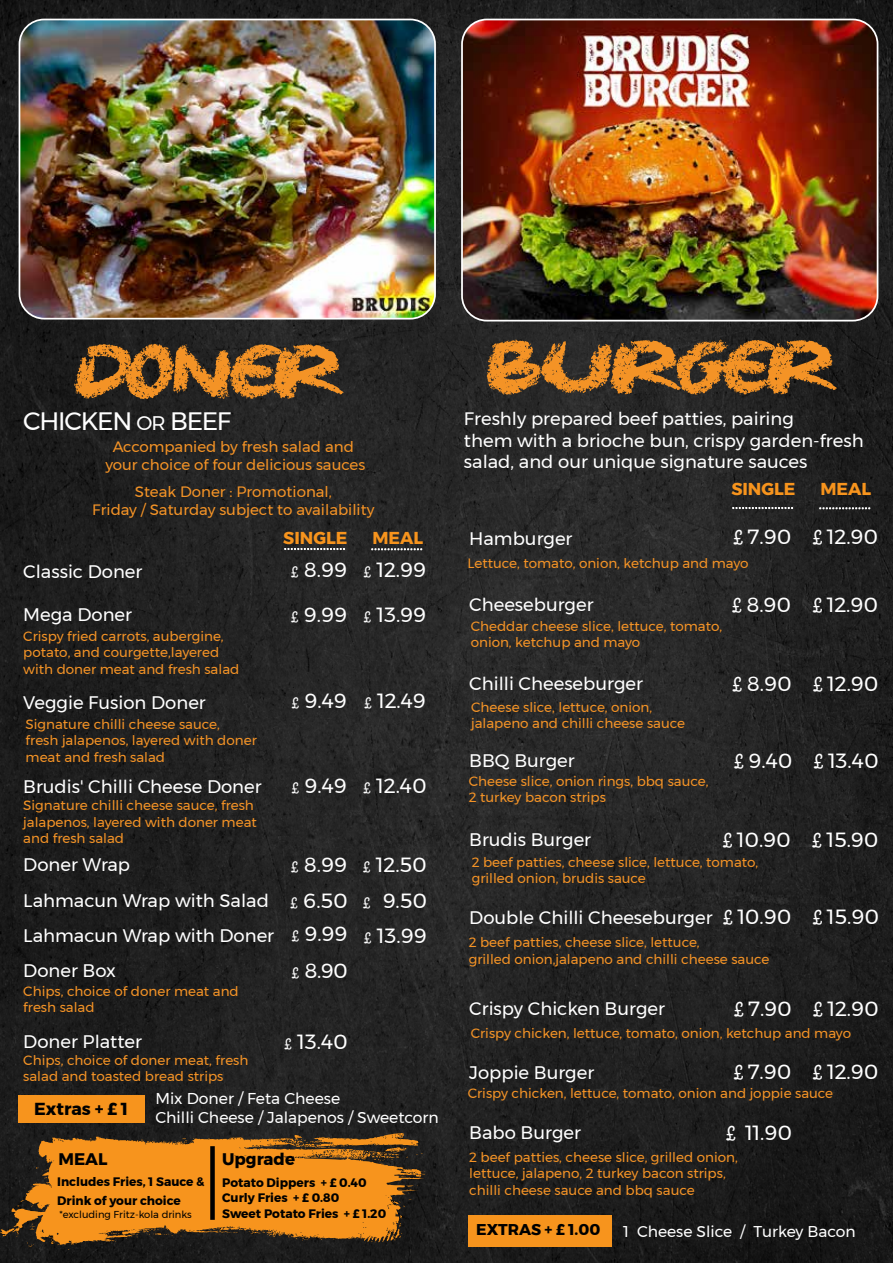
<style>
.page{position:relative;width:893px;height:1263px;background:#fff}
.page>*{position:absolute;margin:0;border:0;box-sizing:border-box;transform-origin:0 0}
.t1{font:78.3px "Chalk Stick";color:#f49326}
.t2{font:25.2px "Gontserrat";letter-spacing:-.05em;color:#fff}
.t3{font:20.55px/44.5px "Gontserrat";color:#fff}
.t4{font:18.15px/36.5px "Gontserrat";color:#fff}
.t5{font:18px/21.6px "Gontserrat";color:#fff}
.t6{font:700 17.4px "Gontserrat";color:#000}
.t7{font:700 17.25px "Gontserrat";color:#f7941d}
.t8{font:700 16.8px "Gontserrat";color:#000}
.t9{font:15.75px/18.6px "Gontserrat";color:#fff}
.t10{font:15.6px "Gontserrat";color:#fff}
.t11{font:700 15.6px "Gontserrat";color:#000}
.t12{font:15px/18px "Gontserrat";color:#f49326;text-align:center}
.t13{font:13.5px/16.2px "Gontserrat";color:#f49326}
.t14{font:700 12.3px/15.6px "Gontserrat";color:#000}
.t15{font:12.15px "Grand Hotel";color:#fff}
.t16{font:10.05px "Gontserrat";color:#000}
.s1{font-size:19.65px}
.s2{font-family:"Grand Hotel";font-size:15.45px}
.s3{font-family:"Grand Hotel"}
</style>
<div class="page">
<img style="left:0;top:0;width:893px;height:1263px">
<svg style="left:285px;top:548px;width:60px;height:2px"></svg>
<svg style="left:372px;top:549px;width:50px;height:1px"></svg>
<svg style="left:0;top:1132px;width:426px;height:118px;background:#ac6b1c"></svg>
<div style="left:19px;top:1095px;width:126px;height:28px;background:#f7941d"></div>
<div style="left:210px;top:1146px;width:5px;height:74px;background:#000"></div>
<svg style="left:733px;top:507px;width:60px;height:2px"></svg>
<svg style="left:820px;top:508px;width:50px;height:1px"></svg>
<div style="left:468px;top:1215px;width:144px;height:31px;background:#f7941d"></div>
<img style="left:462px;top:20px;width:416px;height:301px">
<div style="left:461px;top:19px;width:417px;height:302px;border:2px solid #fff;border-radius:25px"></div>
<img style="left:19px;top:20px;width:416px;height:299px">
<div style="left:19px;top:19px;width:417px;height:300px;border:2px solid #fff;border-radius:25px"></div>
<h1 class="t1" style="left:76px;top:333px;width:265px">DONER</h1>
<h2 class="t2" style="left:23px;top:402px;width:209px">CHICKEN <span class="s1">OR</span> BEEF</h2>
<p class="t12" style="left:105px;top:437px;width:261px">Accompanied by fresh salad and your choice of four delicious sauces</p>
<p class="t12" style="left:92px;top:482px;width:284px">Steak Doner : Promotional,<br>Friday / Saturday subject to availability</p>
<h3 class="t4" style="left:23px;top:553px;width:121px">Classic Doner</h3>
<h3 class="t4" style="left:23px;top:596px;width:110px">Mega Doner</h3>
<p class="t13" style="left:23px;top:628px;width:218px">Crispy fried carrots, aubergine, potato, and courgette,layered with doner meat and fresh salad</p>
<h3 class="t4" style="left:23px;top:684px;width:184px">Veggie Fusion Doner</h3>
<p class="t13" style="left:26px;top:716px;width:233px">Signature chilli cheese sauce,<br>fresh jalapenos, layered with doner meat and fresh salad</p>
<h3 class="t4" style="left:23px;top:768px;width:240px">Brudis' Chilli Cheese Doner</h3>
<p class="t13" style="left:23px;top:797px;width:235px">Signature chilli cheese sauce, fresh jalapenos, layered with doner meat and fresh salad</p>
<h3 class="t4" style="left:23px;top:846px;width:247px">Doner Wrap<br>Lahmacun Wrap with Salad</h3>
<h3 class="t4" style="left:23px;top:917px;width:252px;line-height:35.4px">Lahmacun Wrap with Doner<br>Doner Box</h3>
<p class="t13" style="left:23px;top:983px;width:217px">Chips, choice of doner meat and fresh salad</p>
<h3 class="t4" style="left:23px;top:1023px;width:120px">Doner Platter</h3>
<p class="t13" style="left:23px;top:1052px;width:227px">Chips, choice of doner meat, fresh salad and toasted bread strips</p>
<p class="t7" style="left:283px;top:524px;width:66px">SINGLE</p>
<p class="t7" style="left:372px;top:524px;width:52px">MEAL</p>
<h3 class="t3" style="left:291px;top:547px;width:57px"><span class="s2">£</span> 8.99 <span class="s2">£</span> 9.99</h3>
<h3 class="t3" style="left:364px;top:547px;width:64px"><span class="s2">£</span> 12.99 <span class="s2">£</span> 13.99</h3>
<h3 class="t3" style="left:292px;top:678px;width:57px"><span class="s2">£</span> 9.49</h3>
<h3 class="t3" style="left:364px;top:678px;width:63px"><span class="s2">£</span> 12.49</h3>
<h3 class="t3" style="left:292px;top:763px;width:57px"><span class="s2">£</span> 9.49</h3>
<h3 class="t3" style="left:364px;top:763px;width:64px"><span class="s2">£</span> 12.40</h3>
<h3 class="t3" style="left:291px;top:846px;width:59px;line-height:36.3px"><span class="s2">£</span> 8.99 <span class="s2">£</span> 6.50</h3>
<h3 class="t3" style="left:292px;top:914px;width:58px;line-height:37.8px"><span class="s2">£</span> 9.99 <span class="s2">£</span> 8.90</h3>
<h3 class="t3" style="left:363px;top:842px;width:65px"><span class="s2">£</span> 12.50</h3>
<h3 class="t3" style="left:363px;top:878px;width:65px"><span class="s2">£</span> 9.50</h3>
<h3 class="t3" style="left:364px;top:913px;width:64px"><span class="s2">£</span> 13.99</h3>
<h3 class="t3" style="left:285px;top:1019px;width:65px"><span class="s2">£</span> 13.40</h3>
<p class="t6" style="left:34px;top:1095px;width:95px">Extras + £ 1</p>
<p class="t9" style="left:155px;top:1089px;width:285px">Mix Doner / Feta Cheese<br>Chilli Cheese / Jalapenos / Sweetcorn</p>
<p class="t8" style="left:58px;top:1146px;width:50px">MEAL</p>
<p class="t8" style="left:222px;top:1146px;width:74px">Upgrade</p>
<p class="t14" style="left:57px;top:1173px;width:149px;line-height:18.8px">Includes Fries, 1 Sauce &amp;<br>Drink of your choice</p>
<p class="t16" style="left:60px;top:1207px;width:134px">*excluding Fritz-kola drinks</p>
<p class="t14" style="left:222px;top:1174px;width:166px">Potato Dippers + £ 0.40<br>Curly Fries + £ 0.80<br>Sweet Potato Fries + £ 1.20</p>
<h1 class="t1" style="left:487px;top:329px;width:347px">BURGER</h1>
<h3 class="t5" style="left:464px;top:408px;width:401px">Freshly prepared beef patties, pairing<br>them with a brioche bun, crispy garden-fresh salad, and our unique signature sauces</h3>
<h3 class="t4" style="left:469px;top:520px;width:105px">Hamburger</h3>
<p class="t7" style="left:731px;top:475px;width:66px">SINGLE</p>
<p class="t7" style="left:820px;top:475px;width:52px">MEAL</p>
<p class="t15" style="left:731px;top:497px;width:64px">...................</p>
<h3 class="t3" style="left:734px;top:514px;width:146px"><span class="s3">£</span> 7.90 <span class="s3">£</span> 12.90</h3>
<p class="t13" style="left:467px;top:555px;width:283px">Lettuce, tomato, onion, ketchup and mayo</p>
<h3 class="t4" style="left:469px;top:586px;width:126px">Cheeseburger</h3>
<p class="t13" style="left:471px;top:618px;width:253px">Cheddar cheese slice, lettuce, tomato, onion, ketchup and mayo</p>
<h3 class="t3" style="left:732px;top:582px;width:147px"><span class="s3">£</span> 8.90 <span class="s3">£</span> 12.90</h3>
<h3 class="t4" style="left:469px;top:665px;width:175px">Chilli Cheeseburger</h3>
<p class="t13" style="left:471px;top:699px;width:215px">Cheese slice, lettuce, onion, jalapeno and chilli cheese sauce</p>
<h3 class="t4" style="left:469px;top:742px;width:107px">BBQ Burger</h3>
<p class="t13" style="left:469px;top:773px;width:241px">Cheese slice, onion rings, bbq sauce,<br>2 turkey bacon strips</p>
<h3 class="t3" style="left:732px;top:661px;width:147px"><span class="s3">£</span> 8.90 <span class="s3">£</span> 12.90</h3>
<h3 class="t3" style="left:734px;top:738px;width:146px"><span class="s3">£</span> 9.40 <span class="s3">£</span> 13.40</h3>
<h3 class="t4" style="left:469px;top:821px;width:123px">Brudis Burger</h3>
<h3 class="t3" style="left:723px;top:817px;width:157px"><span class="s3">£</span> 10.90 <span class="s3">£</span> 15.90</h3>
<p class="t13" style="left:472px;top:854px;width:288px">2 beef patties, cheese slice, lettuce, tomato, grilled onion, brudis sauce</p>
<h3 class="t4" style="left:469px;top:899px;width:245px">Double Chilli Cheeseburger</h3>
<h3 class="t3" style="left:723px;top:894px;width:157px"><span class="s3">£</span> 10.90 <span class="s3">£</span> 15.90</h3>
<p class="t13" style="left:469px;top:934px;width:302px">2 beef patties, cheese slice, lettuce,<br>grilled onion,jalapeno and chilli cheese sauce</p>
<h3 class="t4" style="left:469px;top:990px;width:197px">Crispy Chicken Burger</h3>
<h3 class="t3" style="left:734px;top:986px;width:146px"><span class="s3">£</span> 7.90 <span class="s3">£</span> 12.90</h3>
<p class="t13" style="left:471px;top:1025px;width:382px">Crispy chicken, lettuce, tomato, onion, ketchup and mayo</p>
<h3 class="t4" style="left:469px;top:1054px;width:126px">Joppie Burger</h3>
<h3 class="t3" style="left:734px;top:1049px;width:146px"><span class="s3">£</span> 7.90 <span class="s3">£</span> 12.90</h3>
<p class="t13" style="left:468px;top:1084px;width:367px">Crispy chicken, lettuce, tomato, onion and joppie sauce</p>
<h3 class="t4" style="left:469px;top:1114px;width:113px">Babo Burger</h3>
<h3 class="t3" style="left:726px;top:1110px;width:67px"><span class="s3">£</span> 11.90</h3>
<p class="t13" style="left:469px;top:1149px;width:270px">2 beef patties, cheese slice, grilled onion, lettuce, jalapeno, 2 turkey bacon strips, chilli cheese sauce and bbq sauce</p>
<p class="t11" style="left:476px;top:1217px;width:126px">EXTRAS + £ 1.00</p>
<p class="t10" style="left:623px;top:1219px;width:234px">1 Cheese Slice / Turkey Bacon</p>
</div>
